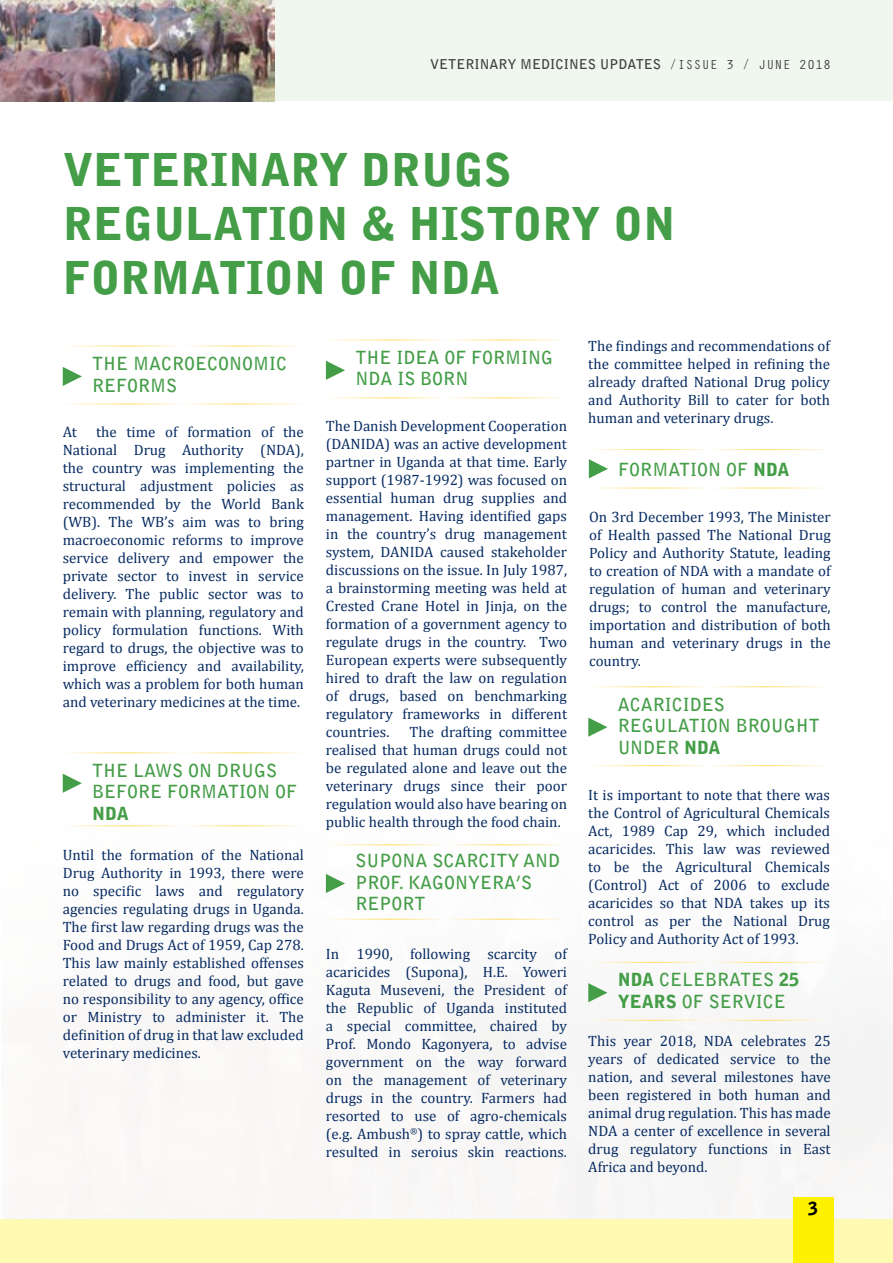
<style>
.page{position:relative;width:893px;height:1263px;background:#fff}
.page>*{position:absolute;margin:0;border:0;box-sizing:border-box;transform-origin:0 0}
.t1{font:900 45px/54px "Bell Gothic Std";color:#449d47}
.t2{font:700 18px/21.6px "Bell Gothic Std";color:#449d47}
.t3{font:900 18px "Bell Gothic Std";color:#449d47}
.t4{font:900 18px "Bell Gothic Std";color:#000}
.t5{font:15px/18px "Cambria";color:#072b62;text-align:justify}
.t6{font:700 13.5px "Bell Gothic Std";color:#414042}
.s1{font-family:"Orator Std";font-weight:400}
.s2{font-weight:900}
</style>
<div class="page">
<img style="left:62px;top:727px;width:831px;height:492px">
<div style="left:0;top:0;width:893px;height:101px;background:#eff7ee"></div>
<div style="left:0;top:1219px;width:893px;height:44px;background:#fffbb3"></div>
<div style="left:793px;top:1197px;width:40px;height:66px;background:#fff200"></div>
<img style="left:0;top:0;width:274px;height:101px">
<svg style="left:63px;top:367px;width:19px;height:19px"></svg>
<hr style="left:588px;top:1020px;width:241px;height:1px;background:#fff">
<hr style="left:588px;top:962px;width:241px;height:1px;background:#fff">
<svg style="left:588px;top:983px;width:19px;height:19px"></svg>
<svg style="left:326px;top:361px;width:19px;height:19px"></svg>
<svg style="left:589px;top:459px;width:19px;height:19px"></svg>
<hr style="left:63px;top:825px;width:241px;height:1px;background:#fff">
<hr style="left:63px;top:753px;width:241px;height:1px;background:#fff">
<svg style="left:63px;top:774px;width:19px;height:19px"></svg>
<hr style="left:588px;top:765px;width:241px;height:1px;background:#fff">
<svg style="left:588px;top:717px;width:19px;height:20px"></svg>
<hr style="left:326px;top:919px;width:241px;height:1px;background:#fff">
<hr style="left:326px;top:844px;width:241px;height:1px;background:#fff">
<svg style="left:326px;top:874px;width:19px;height:19px"></svg>
<p class="t6" style="left:430px;top:56px;width:403px">VETERINARY MEDICINES UPDATES <span class="s1">/ISSUE 3 / JUNE 2018</span></p>
<h1 class="t1" style="left:63px;top:143px;width:614px">VETERINARY DRUGS<br>REGULATION &amp; HISTORY ON<br>FORMATION OF NDA</h1>
<p class="t2" style="left:92px;top:353px;width:196px">THE MACROECONOMIC<br>REFORMS</p>
<p class="t2" style="left:355px;top:346px;width:199px">THE IDEA OF FORMING<br>NDA IS BORN</p>
<p class="t5" style="left:63px;top:423px;width:243px;text-indent:34px">the time of formation of the National Drug Authority (NDA), the country was implementing the structural adjustment policies as recommended by the World Bank (WB). The WB’s aim was to bring macroeconomic reforms to improve service delivery and empower the private sector to invest in service delivery. The public sector was to remain with planning, regulatory and policy formulation functions. With regard to drugs, the objective was to improve efficiency and availability, which was a problem for both human and veterinary medicines at the time.</p>
<p class="t5" style="left:326px;top:417px;width:243px">The Danish Development Cooperation (DANIDA) was an active development partner in Uganda at that time. Early support (1987-1992) was focused on essential human drug supplies and management. Having identified gaps in the country’s drug management system, DANIDA caused stakeholder discussions on the issue. In July 1987, a brainstorming meeting was held at Crested Crane Hotel in Jinja, on the formation of a government agency to regulate drugs in the country. Two European experts were subsequently hired to draft the law on regulation of drugs, based on benchmarking regulatory frameworks in different countries.</p>
<p class="t5" style="left:63px;top:423px;width:16px">At</p>
<p class="t5" style="left:326px;top:723px;width:243px;text-indent:84px">The drafting committee realised that human drugs could not be regulated alone and leave out the veterinary drugs since their poor regulation would also have bearing on public health through the food chain.</p>
<p class="t2" style="left:92px;top:759px;width:206px">THE LAWS ON DRUGS<br>BEFORE FORMATION OF</p>
<p class="t3" style="left:92px;top:803px;width:38px">NDA</p>
<p class="t5" style="left:63px;top:846px;width:243px">Until the formation of the National Drug Authority in 1993, there were no specific laws and regulatory agencies regulating drugs in Uganda.<br>The first law regarding drugs was the Food and Drugs Act of 1959, Cap 278.<br>This law mainly established offenses related to drugs and food, but gave no responsibility to any agency, office or Ministry to administer it. The definition of drug in that law excluded veterinary medicines.</p>
<p class="t2" style="left:355px;top:850px;width:206px">SUPONA SCARCITY AND<br>PROF. KAGONYERA’S<br>REPORT</p>
<p class="t5" style="left:326px;top:945px;width:243px">In 1990, following scarcity of acaricides (Supona), H.E. Yoweri Kaguta Museveni, the President of the Republic of Uganda instituted a special committee, chaired by Prof. Mondo Kagonyera, to advise government on the way forward on the management of veterinary drugs in the country. Farmers had resorted to use of agro-chemicals (e.g. Ambush<sup>®</sup>) to spray cattle, which resulted in seroius skin reactions.</p>
<p class="t5" style="left:588px;top:337px;width:243px">The findings and recommendations of the committee helped in refining the already drafted National Drug policy and Authority Bill to cater for both human and veterinary drugs.</p>
<p class="t2" style="left:618px;top:459px;width:173px">FORMATION OF <span class="s2">NDA</span></p>
<p class="t5" style="left:589px;top:508px;width:243px">On 3rd December 1993, The Minister of Health passed The National Drug Policy and Authority Statute, leading to creation of NDA with a mandate of regulation of human and veterinary drugs; to control the manufacture, importation and distribution of both human and veterinary drugs in the country.</p>
<p class="t2" style="left:618px;top:693px;width:203px">ACARICIDES<br>REGULATION BROUGHT<br>UNDER <span class="s2">NDA</span></p>
<p class="t5" style="left:588px;top:785px;width:243px">It is important to note that there was the Control of Agricultural Chemicals Act, 1989 Cap 29, which included acaricides. This law was reviewed to be the Agricultural Chemicals (Control) Act of 2006 to exclude acaricides so that NDA takes up its control as per the National Drug Policy and Authority Act of 1993.</p>
<p class="t2" style="left:618px;top:969px;width:183px"><span class="s2">NDA</span> CELEBRATES <span class="s2">25<br>YEARS</span> OF SERVICE</p>
<p class="t5" style="left:588px;top:1031px;width:244px">This year 2018, NDA celebrates 25 years of dedicated service to the nation, and several milestones have been registered in both human and animal drug regulation. This has made NDA a center of excellence in several drug regulatory functions in East Africa and beyond.</p>
<p class="t4" style="left:808px;top:1198px;width:12px">3</p>
</div>
